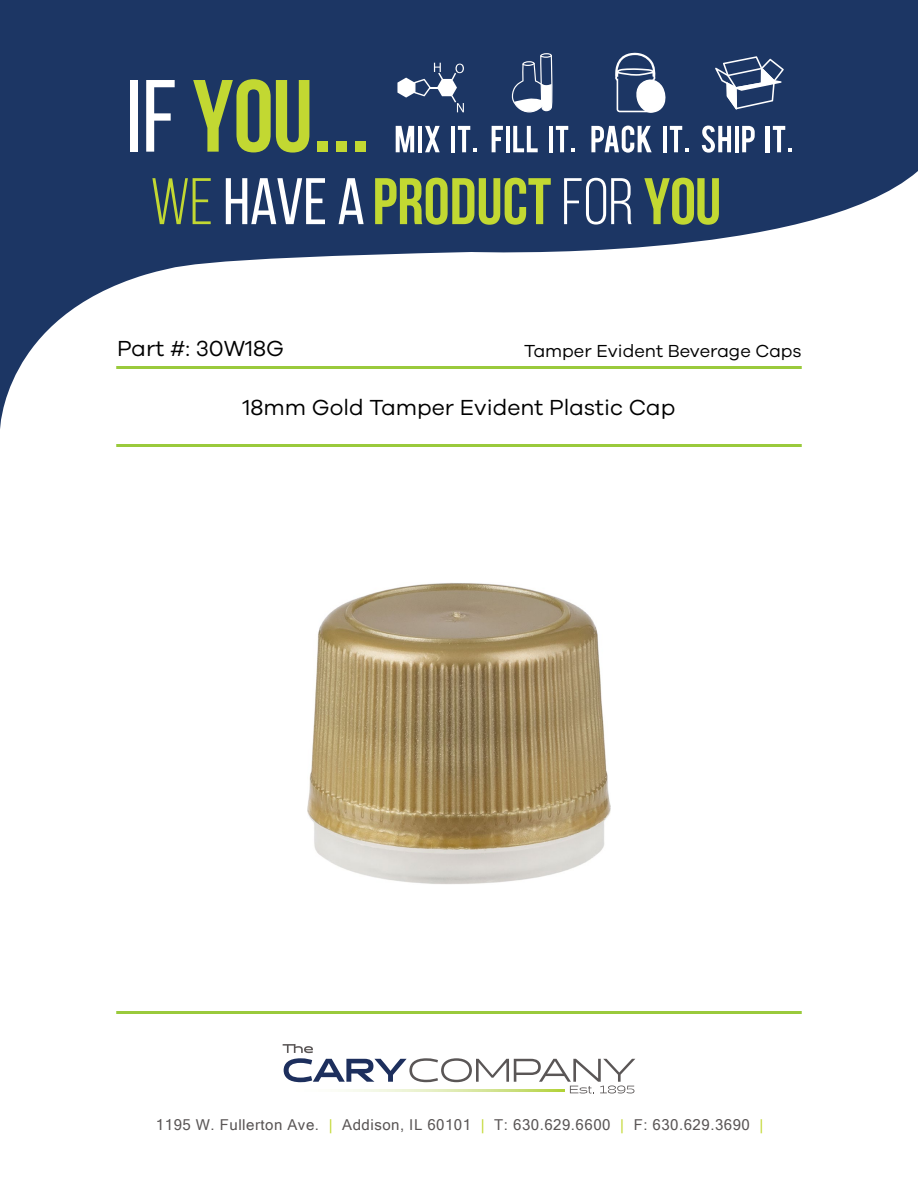
<style>
.page{position:relative;width:918px;height:1188px;background:#fff}
.page>*{position:absolute;margin:0;border:0;box-sizing:border-box;transform-origin:0 0}
.t1{font:22.5px "Galano Grotesque";color:#000}
.t2{font:18px "Galano Grotesque";color:#000}
.t3{font:15px "Microsoft Sans Serif";letter-spacing:.035em;color:#5a5656}
.s1{color:#c2d832}
</style>
<div class="page">
<svg style="left:0;top:0;width:918px;height:429px;fill:#1c3664"></svg>
<div style="left:130px;top:80px;width:8px;height:72px;background:#fff"></div>
<svg style="left:146px;top:80px;width:29px;height:72px"></svg>
<svg style="left:193px;top:79px;width:116px;height:74px;background:#72894a"></svg>
<div style="left:317px;top:141px;width:11px;height:11px;background:#c2d832"></div>
<div style="left:336px;top:141px;width:11px;height:11px;background:#c2d832"></div>
<div style="left:355px;top:141px;width:11px;height:11px;background:#c2d832"></div>
<svg style="left:152px;top:178px;width:59px;height:46px;background:#496256"></svg>
<svg style="left:226px;top:178px;width:99px;height:46px"></svg>
<svg style="left:339px;top:178px;width:25px;height:46px"></svg>
<svg style="left:375px;top:178px;width:176px;height:47px;background:#748c49"></svg>
<svg style="left:564px;top:178px;width:68px;height:47px"></svg>
<svg style="left:644px;top:178px;width:75px;height:47px;background:#738b49"></svg>
<svg style="left:614px;top:52px;width:52px;height:61px"></svg>
<svg style="left:397px;top:63px;width:67px;height:49px"></svg>
<svg style="left:715px;top:56px;width:69px;height:53px"></svg>
<svg style="left:511px;top:53px;width:42px;height:60px"></svg>
<svg style="left:396px;top:126px;width:18px;height:26px"></svg>
<hr style="left:418px;top:126px;width:4px;height:26px;background:#fff">
<svg style="left:425px;top:126px;width:15px;height:26px"></svg>
<hr style="left:451px;top:126px;width:4px;height:26px;background:#fff">
<svg style="left:458px;top:126px;width:19px;height:26px"></svg>
<svg style="left:492px;top:126px;width:11px;height:26px"></svg>
<hr style="left:506px;top:126px;width:4px;height:26px;background:#fff">
<svg style="left:513px;top:126px;width:25px;height:26px"></svg>
<hr style="left:549px;top:126px;width:4px;height:26px;background:#fff">
<svg style="left:556px;top:126px;width:19px;height:26px"></svg>
<svg style="left:591px;top:126px;width:61px;height:27px"></svg>
<hr style="left:663px;top:126px;width:4px;height:26px;background:#fff">
<svg style="left:670px;top:126px;width:19px;height:26px"></svg>
<svg style="left:702px;top:126px;width:29px;height:27px"></svg>
<hr style="left:735px;top:126px;width:4px;height:26px;background:#fff">
<svg style="left:742px;top:126px;width:13px;height:26px"></svg>
<hr style="left:766px;top:126px;width:4px;height:26px;background:#fff">
<svg style="left:773px;top:126px;width:19px;height:26px"></svg>
<hr style="left:116px;top:366px;width:686px;height:3px;background:#9aca3c">
<hr style="left:116px;top:444px;width:686px;height:3px;background:#9aca3c">
<hr style="left:116px;top:1011px;width:686px;height:3px;background:#9aca3c">
<svg style="left:283px;top:1044px;width:352px;height:50px"></svg>
<img style="left:284px;top:1089px;width:281px;height:2px">
<img style="left:308px;top:583px;width:302px;height:301px">
<h1 class="t1" style="left:117px;top:335px;width:169px">Part #: 30W18G</h1>
<p class="t2" style="left:524px;top:340px;width:279px">Tamper Evident Beverage Caps</p>
<h1 class="t1" style="left:243px;top:394px;width:434px">18mm Gold Tamper Evident Plastic Cap</h1>
<p class="t3" style="left:156px;top:1115px;width:609px">1195 W. Fullerton Ave. <span class="s1">|</span> Addison, IL 60101 <span class="s1">|</span> T: 630.629.6600 <span class="s1">|</span> F: 630.629.3690 <span class="s1">|</span></p>
</div>
